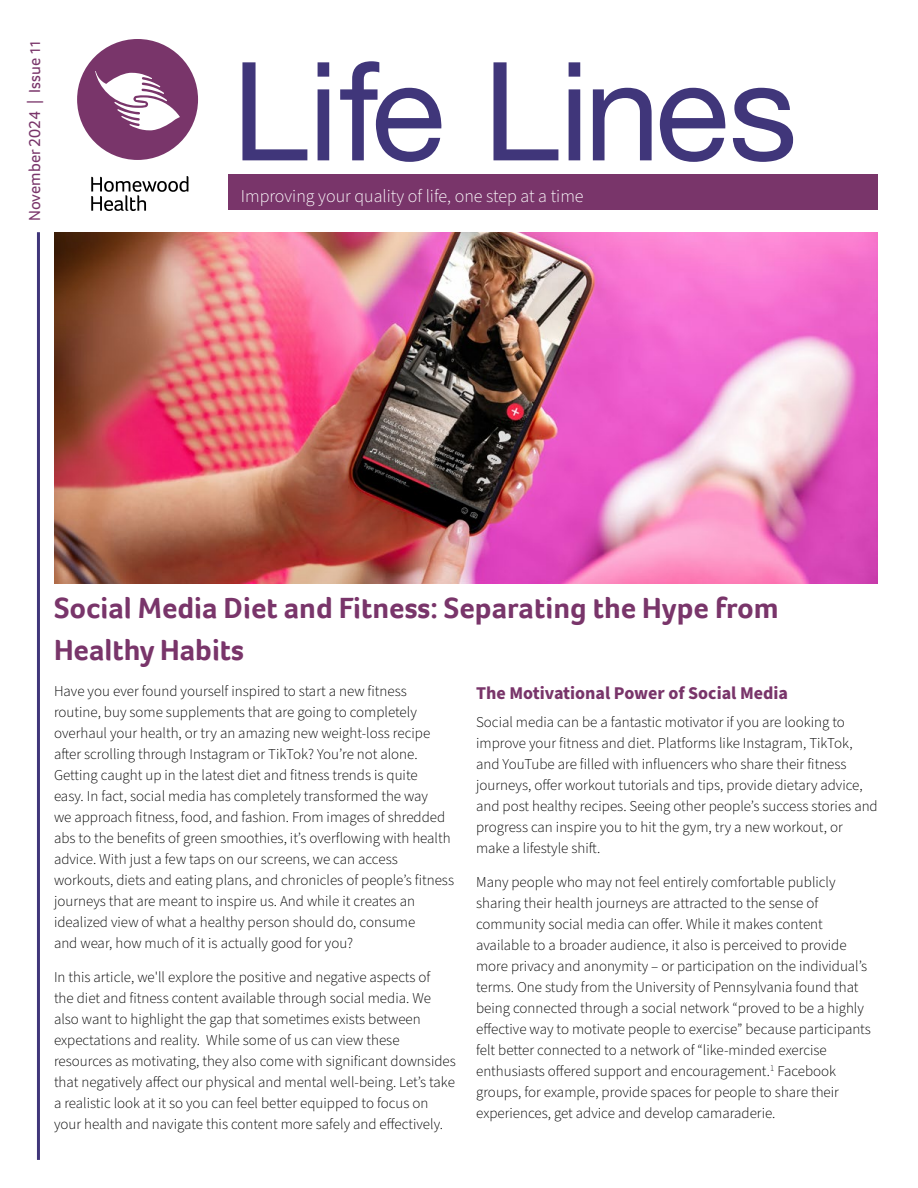
<style>
.page{position:relative;width:918px;height:1188px;background:#fff}
.page>*{position:absolute;margin:0;border:0;box-sizing:border-box;transform-origin:0 0}
.t1{font:137.25px "Helvetica Neue";color:#40367a}
.t2{font:700 30px/42px "Foco";color:#79356a}
.t3{font:300 18px "Source Sans Pro";color:#fff}
.t4{font:700 18px "Source Sans Pro";color:#79356a}
.t5{font:16.5px "Foco";color:#79356a}
.t6{font:300 15px/21px "Source Sans Pro";color:#000}
.s1{font-size:15px}
</style>
<div class="page">
<img style="left:54px;top:232px;width:823px;height:351px">
<div style="left:77px;top:39px;width:121px;height:121px;background:#79356a;border-radius:50%"></div>
<svg style="left:95px;top:71px;width:85px;height:59px"></svg>
<div style="left:228px;top:175px;width:650px;height:35px;background:#79356a"></div>
<hr style="left:37px;top:232px;width:3px;height:928px;background:#40367a">
<svg style="left:91px;top:176px;width:97px;height:35px"></svg>
<p class="t5" style="left:24px;top:221px;width:183px;rotate:-90deg">November 2024 | Issue <span class="s1">11</span></p>
<h1 class="t1" style="left:232px;top:13px;width:567px">Life Lines</h1>
<p class="t3" style="left:241px;top:184px;width:344px">Improving your quality of life, one step at a time</p>
<h2 class="t2" style="left:54px;top:586px;width:726px">Social Media Diet and Fitness: Separating the Hype from<br>Healthy Habits</h2>
<p class="t6" style="left:54px;top:681px;width:402px">Have you ever found yourself inspired to start a new fitness routine, buy some supplements that are going to completely overhaul your health, or try an amazing new weight-loss recipe after scrolling through Instagram or TikTok? You’re not alone.<br>Getting caught up in the latest diet and fitness trends is quite<br>easy. In fact, social media has completely transformed the way<br>we approach fitness, food, and fashion. From images of shredded abs to the benefits of green smoothies, it’s overflowing with health advice. With just a few taps on our screens, we can access workouts, diets and eating plans, and chronicles of people’s fitness journeys that are meant to inspire us. And while it creates an idealized view of what a healthy person should do, consume<br>and wear, how much of it is actually good for you?</p>
<p class="t6" style="left:54px;top:967px;width:403px">In this article, we'll explore the positive and negative aspects of<br>the diet and fitness content available through social media. We also want to highlight the gap that sometimes exists between expectations and reality. While some of us can view these resources as motivating, they also come with significant downsides that negatively affect our physical and mental well-being. Let’s take a realistic look at it so you can feel better equipped to focus on your health and navigate this content more safely and effectively.</p>
<p class="t4" style="left:476px;top:681px;width:314px">The Motivational Power of Social Media</p>
<p class="t6" style="left:476px;top:712px;width:403px">Social media can be a fantastic motivator if you are looking to improve your fitness and diet. Platforms like Instagram, TikTok, and YouTube are filled with influencers who share their fitness journeys, offer workout tutorials and tips, provide dietary advice, and post healthy recipes. Seeing other people’s success stories and progress can inspire you to hit the gym, try a new workout, or make a lifestyle shift.</p>
<p class="t6" style="left:476px;top:872px;width:396px">Many people who may not feel entirely comfortable publicly sharing their health journeys are attracted to the sense of community social media can offer. While it makes content available to a broader audience, it also is perceived to provide more privacy and anonymity – or participation on the individual’s terms. One study from the University of Pennsylvania found that being connected through a social network “proved to be a highly effective way to motivate people to exercise” because participants felt better connected to a network of “like-minded exercise enthusiasts offered support and encouragement.<sup>1</sup> Facebook groups, for example, provide spaces for people to share their experiences, get advice and develop camaraderie.</p>
</div>
